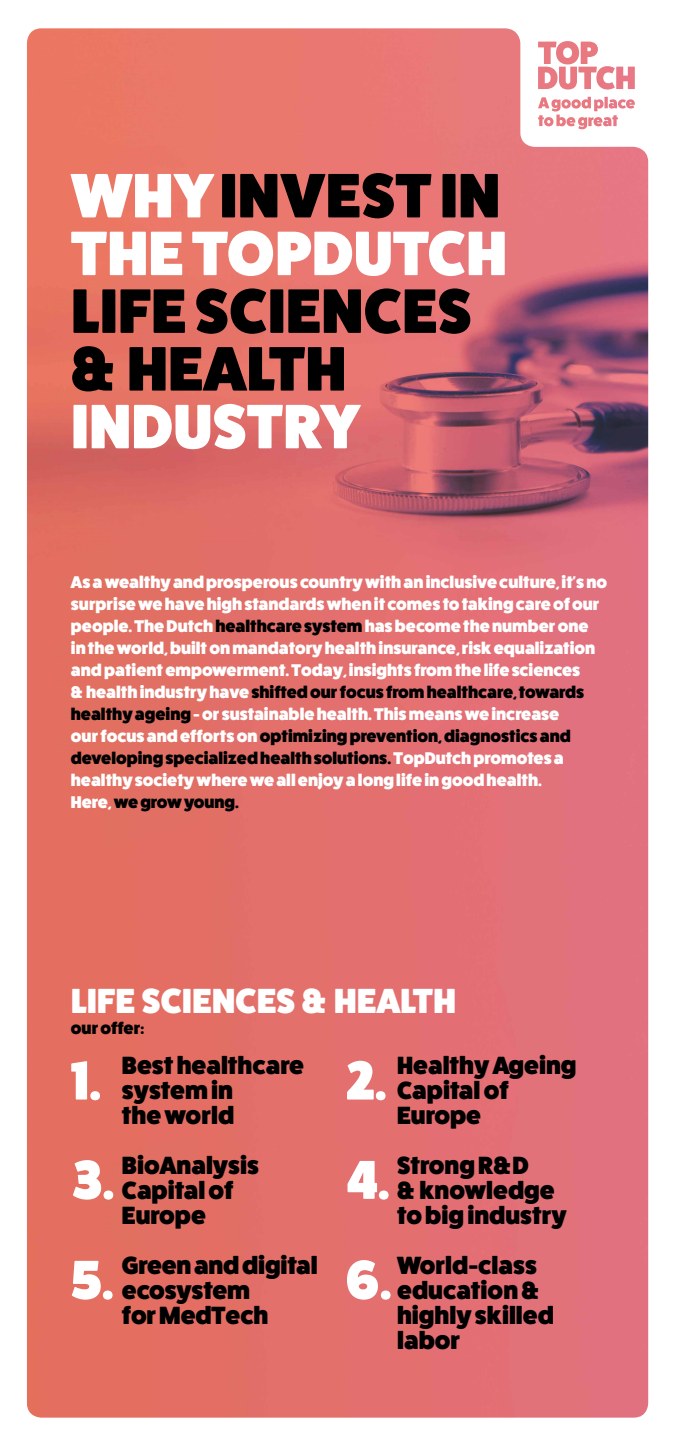
<style>
.page{position:relative;width:678px;height:1446px;background:#fff}
.page>*{position:absolute;margin:0;border:0;box-sizing:border-box;transform-origin:0 0}
.t1{font:800 63px/57.7px "Fat Frank";letter-spacing:.01em;color:#fff}
.t2{font:800 63px/57.7px "Fat Frank";letter-spacing:.01em;color:#000}
.t3{font:800 55px/99.7px "Fat Frank";color:#fff}
.t4{font:800 35px "Fat Frank";letter-spacing:.01em;color:#fff}
.t5{font:800 25px/25px "Fat Frank";color:#000}
.t6{font:800 17px/22px "Fat Frank";color:#fff}
.t7{font:800 17px "Fat Frank";color:#000}
.s1{color:#000}
</style>
<div class="page">
<img style="left:27px;top:28px;width:621px;height:1389px">
<h1 class="t1" style="left:71px;top:167px;width:437px">WHY <span class="s1">INVEST IN<br></span>THE TOPDUTCH</h1>
<h1 class="t2" style="left:71px;top:283px;width:402px">LIFE SCIENCES &amp; HEALTH</h1>
<h1 class="t1" style="left:71px;top:398px;width:290px">INDUSTRY</h1>
<p class="t6" style="left:71px;top:571px;width:537px">As a wealthy and prosperous country with an inclusive culture, it's no surprise we have high standards when it comes to taking care of our people. The Dutch <span class="s1">healthcare system</span> has become the number one in the world, built on mandatory health insurance, risk equalization and patient empowerment. Today, insights from the life sciences<br>&amp; health industry have <span class="s1">shifted our focus from healthcare, towards healthy ageing</span> - or sustainable health. This means we increase<br>our focus and efforts on <span class="s1">optimizing prevention, diagnostics and developing specialized health solutions.</span> TopDutch promotes a healthy society where we all enjoy a long life in good health.<br>Here, <span class="s1">we grow young.</span></p>
<h3 class="t4" style="left:71px;top:981px;width:386px">LIFE SCIENCES &amp; HEALTH</h3>
<p class="t7" style="left:71px;top:1018px;width:75px">our offer:</p>
<h2 class="t3" style="left:71px;top:1031px;width:45px">1.<br>3.<br>5.</h2>
<h3 class="t5" style="left:397px;top:1053px;width:181px">Healthy Ageing<br>Capital of<br>Europe</h3>
<h3 class="t5" style="left:122px;top:1053px;width:183px">Best healthcare system in<br>the world</h3>
<h3 class="t5" style="left:122px;top:1153px;width:138px">BioAnalysis<br>Capital of<br>Europe</h3>
<h3 class="t5" style="left:122px;top:1253px;width:197px">Green and digital ecosystem<br>for MedTech</h3>
<h2 class="t3" style="left:346px;top:1031px;width:47px;text-align:justify">2.<br>4.<br>6.</h2>
<h3 class="t5" style="left:397px;top:1153px;width:171px">Strong R&amp;D<br>&amp; knowledge to big industry</h3>
<h3 class="t5" style="left:397px;top:1253px;width:158px">World-class education &amp; highly skilled labor</h3>
</div>
